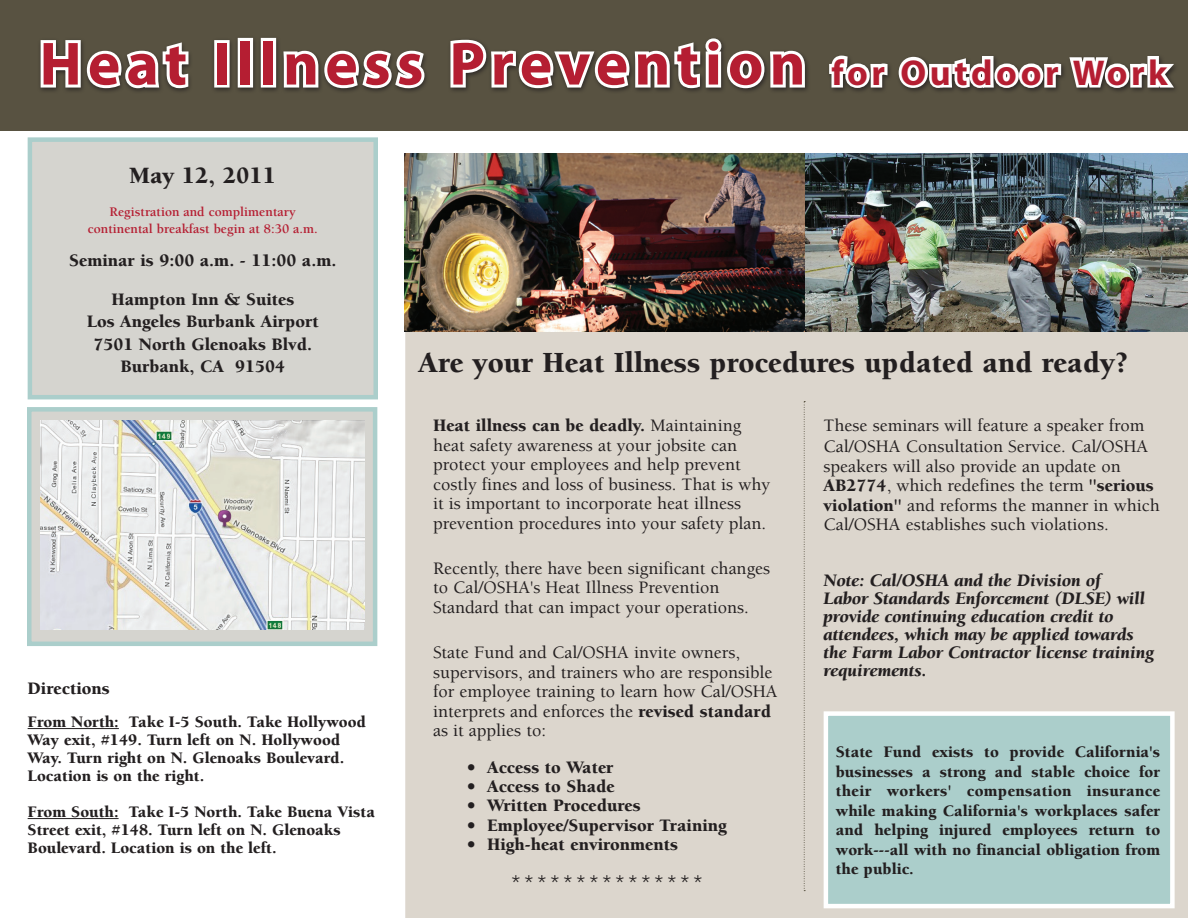
<style>
.page{position:relative;width:1188px;height:918px;background:#fff}
.page>*{position:absolute;margin:0;border:0;box-sizing:border-box;transform-origin:0 0}
.t1{font:700 61.5px "Myriad Pro";letter-spacing:.1em;color:#b51e32}
.t2{font:900 30px "Berkeley Std";color:#231f20}
.t3{font:900 24px "Berkeley Std";color:#231f20}
.t4{font:300 21px "Futura Std";color:#231f20}
.t5{font:500 18px/19.5px "Berkeley Std";color:#231f20}
.t6{font:900 18px/22.5px "Berkeley Std";color:#231f20;text-align:center}
.t7{font:italic 900 18px/18px "Berkeley Std";color:#231f20}
.t8{font:900 16.5px/19.5px "Berkeley Std";color:#231f20}
.t9{font:700 13.5px/16.5px "Berkeley Std";color:#b51e32;text-align:center}
.s1{font-size:36px}
.s2{font-weight:900}
</style>
<div class="page">
<div style="left:405px;top:153px;width:783px;height:765px;background:#dcd6cd"></div>
<div style="left:0;top:0;width:1188px;height:131px;background:#585241"></div>
<img style="left:405px;top:154px;width:783px;height:178px">
<div style="left:30px;top:140px;width:346px;height:257px;background:#d5d4cf"></div>
<div style="left:28px;top:137px;width:350px;height:262px;border:4px solid #abcecb"></div>
<svg style="left:804px;top:401px;width:1px;height:490px"></svg>
<div style="left:27px;top:407px;width:350px;height:239px;background:#d5d4cf;border:4px solid #abcecb"></div>
<hr style="left:28px;top:728px;width:91px;height:1px;background:#231f20">
<hr style="left:28px;top:818px;width:91px;height:1px;background:#231f20">
<div style="left:38px;top:36px;width:1141px;height:59px;background:#231f20;opacity:.8"></div>
<svg style="left:38px;top:37px;width:153px;height:56px"></svg>
<div style="left:214px;top:40px;width:16px;height:48px;border:6px solid #fff"></div>
<div style="left:238px;top:38px;width:15px;height:50px;border:6px solid #fff"></div>
<div style="left:261px;top:38px;width:15px;height:50px;border:6px solid #fff"></div>
<svg style="left:280px;top:48px;width:147px;height:43px"></svg>
<svg style="left:447px;top:35px;width:361px;height:58px"></svg>
<svg style="left:826px;top:0;width:355px;height:170px"></svg>
<div style="left:824px;top:711px;width:351px;height:197px;background:#abcecb;border:4px solid #fff"></div>
<img style="left:40px;top:421px;width:324px;height:209px">
<h1 class="t1" style="left:39px;top:24px;width:1130px">Heat Illness Prevention <span class="s1">for Outdoor Work</span></h1>
<h3 class="t3" style="left:130px;top:163px;width:148px">May 12, 2011</h3>
<p class="t9" style="left:88px;top:204px;width:231px">Registration and complimentary continental breakfast begin at 8:30 a.m.</p>
<p class="t6" style="left:69px;top:241px;width:269px;line-height:39px">Seminar is 9:00 a.m. - 11:00 a.m.<br>Hampton Inn &amp; Suites</p>
<p class="t6" style="left:87px;top:311px;width:233px">Los Angeles Burbank Airport<br>7501 North Glenoaks Blvd.<br>Burbank, CA 91504</p>
<p class="t6" style="left:28px;top:677px;width:84px">Directions</p>
<p class="t8" style="left:28px;top:713px;width:340px;line-height:18px">From North: Take I-5 South. Take Hollywood Way exit, #149. Turn left on N. Hollywood Way. Turn right on N. Glenoaks Boulevard.<br>Location is on the right.</p>
<p class="t8" style="left:28px;top:803px;width:349px;line-height:18px">From South: Take I-5 North. Take Buena Vista<br>Street exit, #148. Turn left on N. Glenoaks<br>Boulevard. Location is on the left.</p>
<h2 class="t2" style="left:419px;top:347px;width:711px">Are your Heat Illness procedures updated and ready?</h2>
<p class="t5" style="left:824px;top:415px;width:326px;line-height:21.1px">These seminars will feature a speaker from<br>Cal/OSHA Consultation Service. Cal/OSHA</p>
<p class="t5" style="left:824px;top:457px;width:338px">speakers will also provide an update on <span class="s2">AB2774</span>, which redefines the term <span class="s2">"serious violation"</span> and reforms the manner in which Cal/OSHA establishes such violations.</p>
<p class="t5" style="left:433px;top:416px;width:339px"><span class="s2">Heat illness can be deadly.</span> Maintaining heat safety awareness at your jobsite can protect your employees and help prevent costly fines and loss of business. That is why it is important to incorporate heat illness prevention procedures into your safety plan.</p>
<p class="t5" style="left:433px;top:559px;width:339px">Recently, there have been significant changes to Cal/OSHA's Heat Illness Prevention<br>Standard that can impact your operations.</p>
<p class="t5" style="left:433px;top:643px;width:346px">State Fund and Cal/OSHA invite owners, supervisors, and trainers who are responsible for employee training to learn how Cal/OSHA interprets and enforces the <span class="s2">revised standard </span>as it applies to:</p>
<p class="t6" style="left:467px;top:756px;width:148px">• Access to Water</p>
<p class="t6" style="left:467px;top:775px;width:149px">• Access to Shade</p>
<p class="t6" style="left:467px;top:795px;width:175px">• Written Procedures</p>
<p class="t6" style="left:467px;top:814px;width:261px">• Employee/Supervisor Training</p>
<p class="t6" style="left:467px;top:834px;width:213px">• High-heat environments</p>
<p class="t4" style="left:510px;top:871px;width:196px">***************</p>
<p class="t7" style="left:824px;top:572px;width:332px">Note: Cal/OSHA and the Division of<br>Labor Standards Enforcement (DLSE) will provide continuing education credit to attendees, which may be applied towards the Farm Labor Contractor license training requirements.</p>
<p class="t8" style="left:836px;top:743px;width:326px;text-align:justify">State Fund exists to provide California's businesses a strong and stable choice for their workers' compensation insurance while making California's workplaces safer and helping injured employees return to work---all with no financial obligation from the public.</p>
</div>
